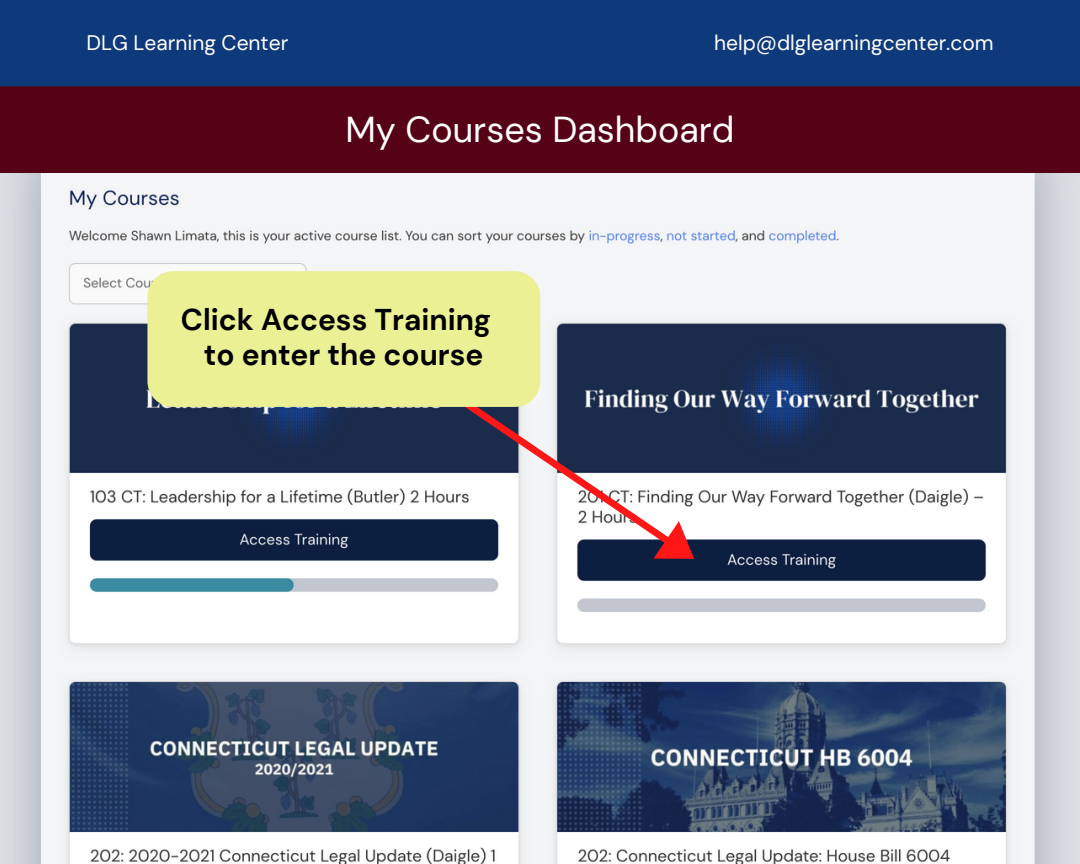
<style>
.page{position:relative;width:1080px;height:864px;background:#fff}
.page>*{position:absolute;margin:0;border:0;box-sizing:border-box;transform-origin:0 0}
.t1{font:36px "DM Sans";color:#fff}
.t2{font:700 30px "DM Sans";color:#000}
.t3{font:21px "DM Sans";color:#fff}
</style>
<div class="page">
<img style="left:0;top:173px;width:1080px;height:691px">
<div style="left:0;top:86px;width:1080px;height:87px;background:#560216"></div>
<div style="left:0;top:0;width:1080px;height:87px;background:#0e397a"></div>
<svg style="left:453px;top:393px;width:254px;height:185px"></svg>
<div style="left:147px;top:271px;width:393px;height:136px;background:#ebf094;border-radius:26px"></div>
<p class="t3" style="left:86px;top:29px;width:203px">DLG Learning Center</p>
<p class="t3" style="left:714px;top:29px;width:281px">help@dlglearningcenter.com</p>
<p class="t1" style="left:345px;top:106px;width:391px">My Courses Dashboard</p>
<p class="t2" style="left:181px;top:300px;width:312px">Click Access Training</p>
<p class="t2" style="left:204px;top:335px;width:281px">to enter the course</p>
</div>
